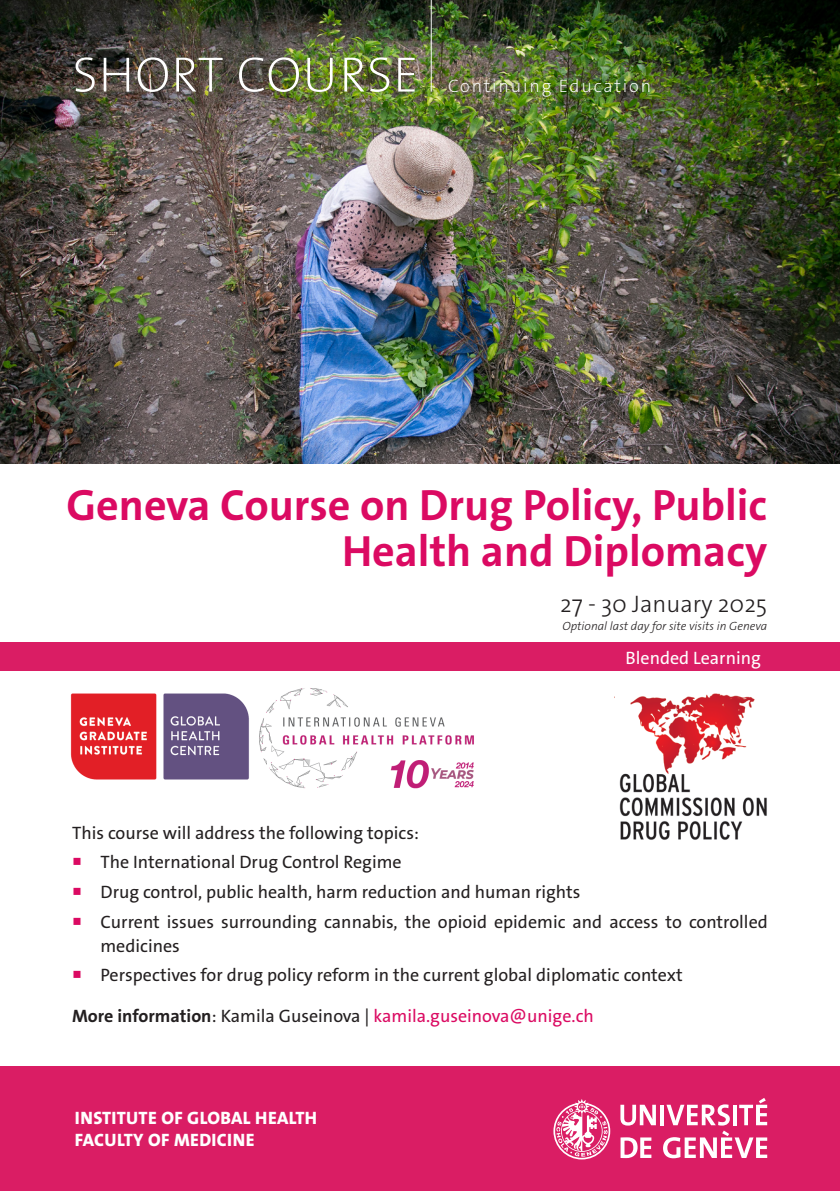
<style>
.page{position:relative;width:840px;height:1191px;background:#fff}
.page>*{position:absolute;margin:0;border:0;box-sizing:border-box;transform-origin:0 0}
.t1{font:200 50px "The Sans Os F";letter-spacing:.02em;color:#fff}
.t2{font:700 44px/46px "The Sans Os F";color:#db0a62;text-align:right}
.t3{font:300 24px "The Sans Os F";color:#231f20}
.t4{font:18px/24px "The Sans Os F";color:#231f20}
.t5{font:18px "The Sans Os F";color:#db0a62}
.t6{font:800 18px "The Sans Os F";letter-spacing:.02em;color:#fff}
.t7{font:200 18px "The Sans Os F";letter-spacing:.1em;color:#fff}
.texte{font:18px "The Sans Os F";color:#fff}
.t8{font:italic 300 12px "The Sans Os F";color:#231f20}
.s1{color:#db0a62}
.s2{font-weight:700;color:#231f20}
.s3{color:#231f20}
</style>
<div class="page">
<img style="left:0;top:0;width:839px;height:463px">
<div style="left:0;top:643px;width:839px;height:28px;background:#da1d64"></div>
<div style="left:0;top:1066px;width:839px;height:125px;background:#da1d64"></div>
<svg style="left:553px;top:1099px;width:57px;height:60px"></svg>
<svg style="left:620px;top:1104px;width:35px;height:21px"></svg>
<hr style="left:660px;top:1104px;width:3px;height:21px;background:#fff">
<svg style="left:620px;top:1137px;width:31px;height:21px"></svg>
<svg style="left:662px;top:1098px;width:104px;height:60px"></svg>
<hr style="left:430px;top:0;width:1px;height:92px;background:#fff">
<img style="left:614px;top:693px;width:153px;height:147px">
<img style="left:70px;top:688px;width:404px;height:101px">
<p class="t1" style="left:72px;top:43px;width:347px">SHORT COURSE</p>
<p class="t7" style="left:448px;top:74px;width:204px">Continuing Education</p>
<p class="t2" style="left:66px;top:483px;width:701px">Geneva Course on Drug Policy, Public<br>Health and Diplomacy</p>
<p class="t3" style="left:560px;top:588px;width:208px">27 - 30 January 2025</p>
<p class="t8" style="left:562px;top:618px;width:206px">Optional last day for site visits in Geneva</p>
<p class="texte" style="left:625px;top:646px;width:137px">Blended Learning</p>
<p class="t4" style="left:72px;top:820px;width:348px">This course will address the following topics:</p>
<p class="t4" style="left:72px;top:850px;width:331px"><span class="s1">○</span> The International Drug Control Regime</p>
<p class="t4" style="left:72px;top:880px;width:509px"><span class="s1">○</span> Drug control, public health, harm reduction and human rights</p>
<p class="t4" style="left:100px;top:909px;width:668px;text-indent:-28px"><span class="s1">○</span> Current issues surrounding cannabis, the opioid epidemic and access to controlled medicines</p>
<p class="t4" style="left:72px;top:963px;width:612px"><span class="s1">○</span> Perspectives for drug policy reform in the current global diplomatic context</p>
<p class="t5" style="left:72px;top:1004px;width:523px"><span class="s2">More information</span><span class="s3">: Kamila Guseinova |</span> kamila.guseinova@unige.ch</p>
<p class="t6" style="left:75px;top:1106px;width:243px">INSTITUTE OF GLOBAL HEALTH</p>
<p class="t6" style="left:75px;top:1128px;width:181px">FACULTY OF MEDICINE</p>
</div>
